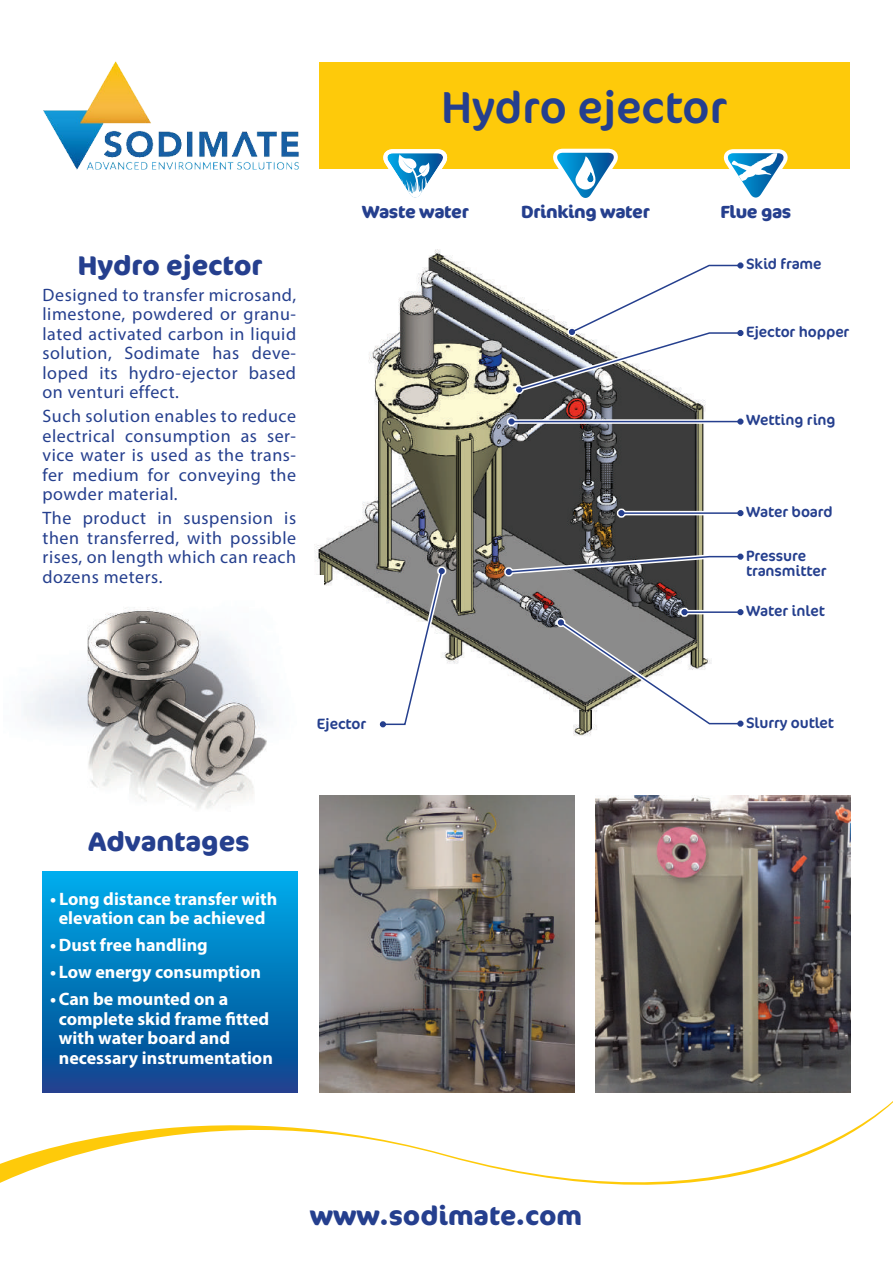
<style>
.page{position:relative;width:893px;height:1263px;background:#fff}
.page>*{position:absolute;margin:0;border:0;box-sizing:border-box;transform-origin:0 0}
.t1{font:45px "Cocon";color:#253f8e}
.t2{font:700 27px "Cocon";color:#253f8e}
.t3{font:700 26.4px "Cocon";color:#253f8e}
.t4{font:18px/19.5px "Myriad Pro";letter-spacing:.03em;color:#253f8e;text-align:justify}
.t5{font:700 18px/19.5px "Myriad Pro";color:#fff;text-align:center}
.t6{font:700 17.55px "Cocon";letter-spacing:-.02em;color:#253f8e}
.t7{font:15px/15px "Cocon";letter-spacing:-.005em;color:#253f8e}
</style>
<div class="page">
<img style="left:314px;top:249px;width:392px;height:487px">
<img style="left:595px;top:796px;width:255px;height:285px">
<img style="left:24px;top:576px;width:300px;height:233px">
<img style="left:319px;top:796px;width:255px;height:285px">
<div style="left:42px;top:871px;width:256px;height:221px;background:linear-gradient(to bottom,#00adec,#07428b)"></div>
<svg style="left:516px;top:419px;width:220px;height:5px"></svg>
<div style="left:507px;top:417px;width:9px;height:9px;border:5px solid #fff;border-radius:50%"></div>
<div style="left:736px;top:417px;width:9px;height:9px;border:5px solid #fff;border-radius:50%"></div>
<hr style="left:621px;top:511px;width:119px;height:4px;background:#fff">
<div style="left:617px;top:508px;width:9px;height:10px;border:5px solid #fff;border-radius:50%"></div>
<div style="left:736px;top:508px;width:9px;height:10px;border:5px solid #fff;border-radius:50%"></div>
<div style="left:680px;top:608px;width:9px;height:9px;border:5px solid #fff;border-radius:50%"></div>
<div style="left:736px;top:608px;width:9px;height:9px;border:5px solid #fff;border-radius:50%"></div>
<svg style="left:513px;top:261px;width:231px;height:134px"></svg>
<hr style="left:511px;top:421px;width:229px;height:1px;background:#253f8e">
<div style="left:508px;top:418px;width:7px;height:7px;border:2px solid #253f8e;border-radius:50%"></div>
<div style="left:737px;top:418px;width:6px;height:7px;border:2px solid #253f8e;border-radius:50%"></div>
<hr style="left:621px;top:512px;width:119px;height:2px;background:#253f8e">
<svg style="left:618px;top:510px;width:6px;height:6px"></svg>
<svg style="left:737px;top:510px;width:6px;height:6px"></svg>
<svg style="left:504px;top:552px;width:240px;height:25px"></svg>
<svg style="left:555px;top:609px;width:190px;height:119px"></svg>
<div style="left:737px;top:720px;width:6px;height:7px;border:2px solid #253f8e;border-radius:50%"></div>
<svg style="left:378px;top:566px;width:69px;height:163px"></svg>
<svg style="left:0;top:1081px;width:893px;height:104px"></svg>
<div style="left:319px;top:62px;width:531px;height:107px;background:#feca0a"></div>
<svg style="left:553px;top:149px;width:65px;height:49px"></svg>
<svg style="left:575px;top:156px;width:20px;height:34px"></svg>
<svg style="left:587px;top:172px;width:7px;height:10px"></svg>
<svg style="left:383px;top:149px;width:65px;height:49px"></svg>
<svg style="left:723px;top:149px;width:65px;height:49px"></svg>
<img style="left:43px;top:61px;width:256px;height:109px">
<h2 class="t2" style="left:78px;top:254px;width:186px">Hydro ejector</h2>
<p class="t4" style="left:43px;top:286px;width:255px">Designed to transfer microsand, limestone, powdered or granu&shy;lated activated carbon in liquid solution, Sodimate has deve&shy;loped its hydro-ejector based on venturi effect.</p>
<p class="t4" style="left:43px;top:408px;width:255px">Such solution enables to reduce electrical consumption as ser&shy;vice water is used as the trans&shy;fer medium for conveying the powder material.</p>
<p class="t4" style="left:43px;top:510px;width:255px">The product in suspension is then transferred, with possible rises, on length which can reach dozens meters.</p>
<h1 class="t1" style="left:442px;top:90px;width:287px">Hydro ejector</h1>
<p class="t6" style="left:362px;top:204px;width:108px">Waste water</p>
<p class="t6" style="left:521px;top:204px;width:130px">Drinking water</p>
<p class="t6" style="left:720px;top:204px;width:73px">Flue gas</p>
<p class="t7" style="left:746px;top:257px;width:77px">Skid frame</p>
<p class="t7" style="left:746px;top:325px;width:105px">Ejector hopper</p>
<p class="t7" style="left:746px;top:414px;width:91px">Wetting ring</p>
<p class="t7" style="left:746px;top:505px;width:88px">Water board</p>
<p class="t7" style="left:746px;top:549px;width:82px">Pressure transmitter</p>
<p class="t7" style="left:746px;top:604px;width:80px">Water inlet</p>
<h2 class="t2" style="left:89px;top:830px;width:163px">Advantages</h2>
<p class="t5" style="left:50px;top:888px;width:228px">• Long distance transfer with elevation can be achieved</p>
<p class="t5" style="left:50px;top:935px;width:159px">• Dust free handling</p>
<p class="t5" style="left:50px;top:962px;width:212px">• Low energy consumption</p>
<p class="t5" style="left:59px;top:989px;width:216px;text-align:left;text-indent:-8px">• Can be mounted on a complete skid frame fitted with water board and neces sary instrumentation</p>
<p class="t7" style="left:317px;top:717px;width:51px">Ejector</p>
<p class="t7" style="left:746px;top:716px;width:89px">Slurry outlet</p>
<h3 class="t3" style="left:310px;top:1205px;width:274px">www.sodimate.com</h3>
</div>
